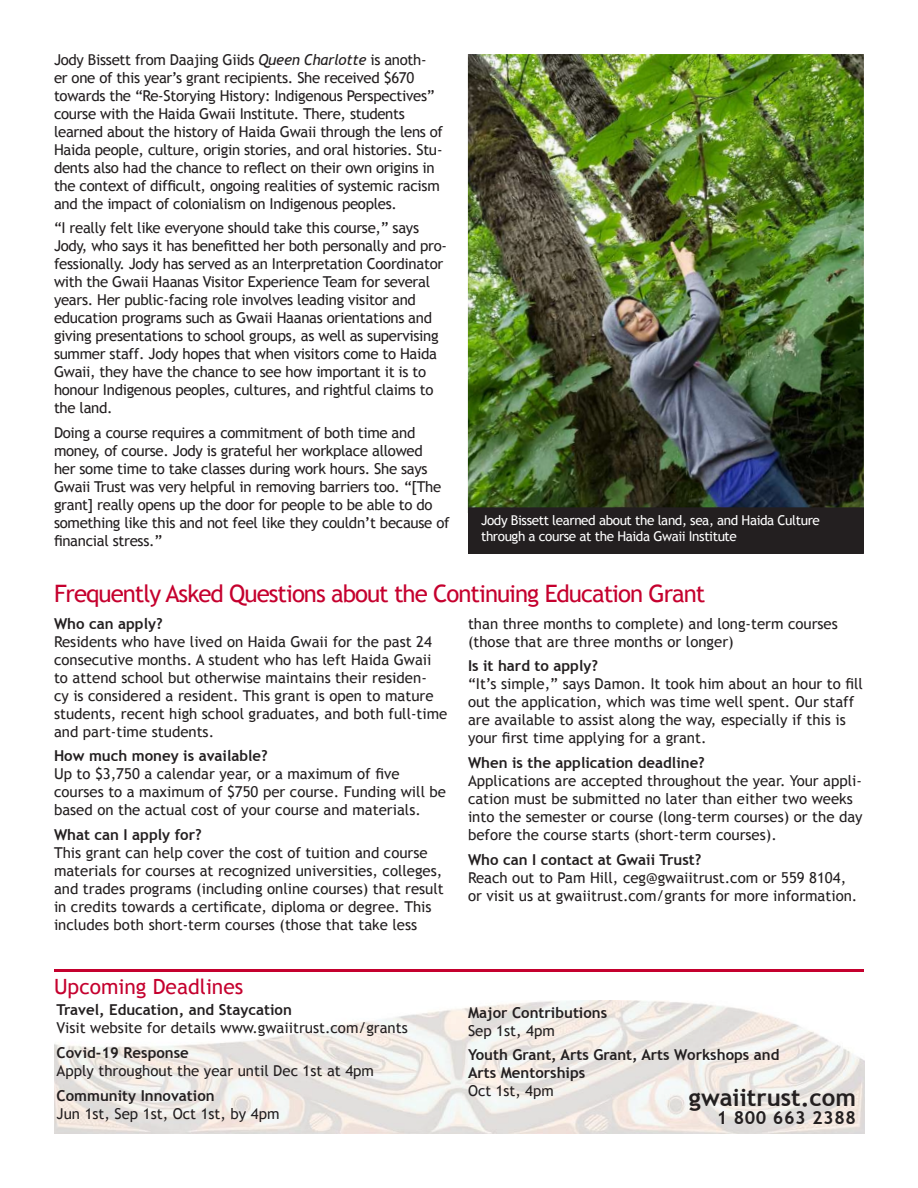
<style>
.page{position:relative;width:918px;height:1188px;background:#fff}
.page>*{position:absolute;margin:0;border:0;box-sizing:border-box;transform-origin:0 0}
.t1{font:24px "Trebuchet MS";letter-spacing:-.04em;color:#c5002e}
.t2{font:700 24px "Trebuchet MS";color:#231f20}
.t3{font:21px "Trebuchet MS";color:#c5002e}
.t4{font:700 18px "Trebuchet MS";letter-spacing:.03em;color:#231f20}
.t5{font:15px/18px "Trebuchet MS";color:#231f20}
.t6{font:15px/18px "Trebuchet MS";letter-spacing:-.02em;color:#231f20}
.t7{font:700 15px/18px "Trebuchet MS";color:#231f20}
.t8{font:13.5px/16.2px "Trebuchet MS";letter-spacing:-.03em;color:#fff}
.s1{font-style:italic}
</style>
<div class="page">
<img style="left:468px;top:54px;width:396px;height:453px">
<div style="left:469px;top:508px;width:394px;height:45px;background:#231f20"></div>
<div style="left:468px;top:507px;width:396px;height:47px;border:2px solid #231f20"></div>
<img style="left:55px;top:1001px;width:810px;height:133px">
<hr style="left:54px;top:969px;width:810px;height:3px;background:#c5002e">
<p class="t6" style="left:54px;top:50px;width:391px">Jody Bissett from Daajing Giids <span class="s1">Queen Charlotte</span> is anoth&shy;er one of this year’s grant recipients. She received $670 towards the “Re-Storying History: Indigenous Perspectives” course with the Haida Gwaii Institute. There, students learned about the history of Haida Gwaii through the lens of Haida people, culture, origin stories, and oral histories. Stu&shy;dents also had the chance to reflect on their own origins in the context of difficult, ongoing realities of systemic racism and the impact of colonialism on Indigenous peoples.</p>
<p class="t6" style="left:54px;top:219px;width:395px">“I really felt like everyone should take this course,” says Jody, who says it has benefitted her both personally and pro&shy;fessionally. Jody has served as an Interpretation Coordinator with the Gwaii Haanas Visitor Experience Team for several years. Her public-facing role involves leading visitor and education programs such as Gwaii Haanas orientations and giving presentations to school groups, as well as supervising summer staff. Jody hopes that when visitors come to Haida Gwaii, they have the chance to see how important it is to honour Indigenous peoples, cultures, and rightful claims to the land.</p>
<p class="t6" style="left:54px;top:424px;width:397px">Doing a course requires a commitment of both time and money, of course. Jody is grateful her workplace allowed<br>her some time to take classes during work hours. She says Gwaii Trust was very helpful in removing barriers too. “[The grant] really opens up the door for people to be able to do something like this and not feel like they couldn’t because of financial stress.”</p>
<h1 class="t1" style="left:54px;top:579px;width:653px">Frequently Asked Questions about the Continuing Education Grant</h1>
<p class="t8" style="left:481px;top:512px;width:340px">Jody Bissett learned about the land, sea, and Haida Culture through a course at the Haida Gwaii Institute</p>
<p class="t7" style="left:54px;top:614px;width:110px">Who can apply?</p>
<p class="t5" style="left:54px;top:633px;width:395px">Residents who have lived on Haida Gwaii for the past 24 consecutive months. A student who has left Haida Gwaii to attend school but otherwise maintains their residen-<br>cy is considered a resident. This grant is open to mature students, recent high school graduates, and both full-time and part-time students.</p>
<p class="t7" style="left:54px;top:747px;width:215px">How much money is available?</p>
<p class="t5" style="left:54px;top:765px;width:394px">Up to $3,750 a calendar year, or a maximum of five courses to a maximum of $750 per course. Funding will be based on the actual cost of your course and materials.</p>
<p class="t7" style="left:54px;top:826px;width:149px">What can I apply for?</p>
<p class="t5" style="left:54px;top:844px;width:391px">This grant can help cover the cost of tuition and course materials for courses at recognized universities, colleges, and trades programs (including online courses) that result in credits towards a certificate, diploma or degree. This includes both short-term courses (those that take less</p>
<h2 class="t3" style="left:54px;top:974px;width:191px">Upcoming Deadlines</h2>
<p class="t7" style="left:57px;top:1001px;width:237px">Travel, Education, and Staycation</p>
<p class="t5" style="left:57px;top:1019px;width:353px">Visit website for details www.gwaiitrust.com/grants</p>
<p class="t7" style="left:57px;top:1044px;width:134px">Covid-19 Response</p>
<p class="t5" style="left:57px;top:1062px;width:319px">Apply throughout the year until Dec 1st at 4pm</p>
<p class="t7" style="left:57px;top:1087px;width:160px">Community Innovation</p>
<p class="t5" style="left:57px;top:1105px;width:224px">Jun 1st, Sep 1st, Oct 1st, by 4pm</p>
<p class="t5" style="left:468px;top:615px;width:371px">than three months to complete) and long-term courses (those that are three months or longer)</p>
<p class="t7" style="left:468px;top:657px;width:132px">Is it hard to apply?</p>
<p class="t5" style="left:468px;top:675px;width:396px">“It’s simple,” says Damon. It took him about an hour to fill out the application, which was time well spent. Our staff are available to assist along the way, especially if this is your first time applying for a grant.</p>
<p class="t7" style="left:468px;top:754px;width:238px">When is the application deadline?</p>
<p class="t5" style="left:468px;top:772px;width:396px">Applications are accepted throughout the year. Your appli&shy;cation must be submitted no later than either two weeks into the semester or course (long-term courses) or the day before the course starts (short-term courses).</p>
<p class="t7" style="left:468px;top:851px;width:235px">Who can I contact at Gwaii Trust?</p>
<p class="t5" style="left:468px;top:869px;width:391px">Reach out to Pam Hill, ceg@gwaiitrust.com or 559 8104, or visit us at gwaiitrust.com/grants for more information.</p>
<p class="t7" style="left:468px;top:1003px;width:141px">Major Contributions</p>
<p class="t5" style="left:468px;top:1022px;width:88px">Sep 1st, 4pm</p>
<p class="t7" style="left:468px;top:1046px;width:313px">Youth Grant, Arts Grant, Arts Workshops and<br>Arts Mentorships</p>
<p class="t5" style="left:468px;top:1082px;width:87px">Oct 1st, 4pm</p>
<h1 class="t2" style="left:689px;top:1083px;width:169px">gwaiitrust.com</h1>
<p class="t4" style="left:717px;top:1106px;width:141px">1 800 663 2388</p>
</div>
